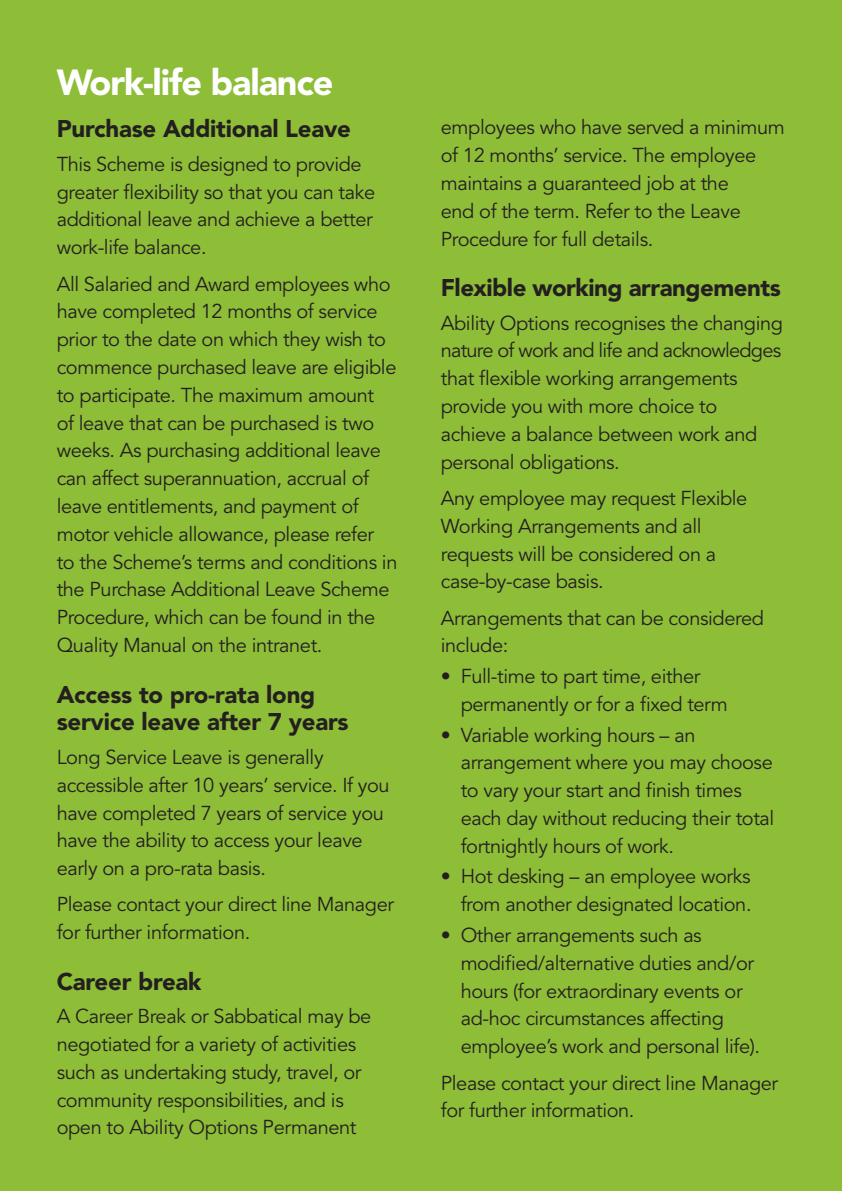
<style>
.page{position:relative;width:842px;height:1191px;background:#8ebd38}
.page>*{position:absolute;margin:0;border:0;box-sizing:border-box;transform-origin:0 0}
.t1{font:900 36px "Avenir";letter-spacing:-.03em;color:#fff}
.t2{font:900 24px/27.8px "Avenir";letter-spacing:-.01em;color:#231f20}
.t3{font:20px/27.8px "Avenir";letter-spacing:-.02em;color:#231f20}
</style>
<div class="page">
<h1 class="t1" style="left:57px;top:61px;width:278px">Work-life balance</h1>
<p class="t2" style="left:57px;top:115px;width:296px">Purchase Additional Leave</p>
<p class="t3" style="left:57px;top:151px;width:320px">This Scheme is designed to provide greater flexibility so that you can take additional leave and achieve a better work-life balance.</p>
<p class="t3" style="left:57px;top:270px;width:342px">All Salaried and Award employees who have completed 12 months of service prior to the date on which they wish to commence purchased leave are eligible to participate. The maximum amount<br>of leave that can be purchased is two weeks. As purchasing additional leave can affect superannuation, accrual of leave entitlements, and payment of motor vehicle allowance, please refer<br>to the Scheme’s terms and conditions in the Purchase Additional Leave Scheme Procedure, which can be found in the Quality Manual on the intranet.</p>
<p class="t2" style="left:57px;top:680px;width:293px">Access to pro-rata long service leave after 7 years</p>
<p class="t3" style="left:57px;top:743px;width:335px">Long Service Leave is generally accessible after 10 years’ service. If you have completed 7 years of service you have the ability to access your leave early on a pro-rata basis.</p>
<p class="t3" style="left:57px;top:891px;width:339px">Please contact your direct line Manager for further information.</p>
<p class="t2" style="left:57px;top:967px;width:146px">Career break</p>
<p class="t3" style="left:57px;top:1003px;width:316px">A Career Break or Sabbatical may be negotiated for a variety of activities such as undertaking study, travel, or community responsibilities, and is open to Ability Options Permanent</p>
<p class="t3" style="left:441px;top:114px;width:345px">employees who have served a minimum of 12 months’ service. The employee maintains a guaranteed job at the<br>end of the term. Refer to the Leave Procedure for full details.</p>
<p class="t2" style="left:441px;top:274px;width:341px">Flexible working arrangements</p>
<p class="t3" style="left:441px;top:309px;width:344px">Ability Options recognises the changing nature of work and life and acknowledges that flexible working arrangements provide you with more choice to achieve a balance between work and personal obligations.</p>
<p class="t3" style="left:441px;top:485px;width:308px">Any employee may request Flexible<br>Working Arrangements and all requests will be considered on a case-by-case basis.</p>
<p class="t3" style="left:441px;top:604px;width:325px">Arrangements that can be considered include:</p>
<p class="t3" style="left:461px;top:663px;width:269px;text-indent:-20px">• Full-time to part time, either permanently or for a fixed term</p>
<p class="t3" style="left:461px;top:721px;width:315px;text-indent:-20px">• Variable working hours – an arrangement where you may choose to vary your start and finish times each day without reducing their total fortnightly hours of work.</p>
<p class="t3" style="left:441px;top:863px;width:312px;text-align:right">• Hot desking – an employee works from another designated location.</p>
<p class="t3" style="left:461px;top:921px;width:301px;text-indent:-20px">• Other arrangements such as modified/alternative duties and/or hours (for extraordinary events or ad-hoc circumstances affecting employee’s work and personal life).</p>
<p class="t3" style="left:441px;top:1069px;width:339px">Please contact your direct line Manager for further information.</p>
</div>
